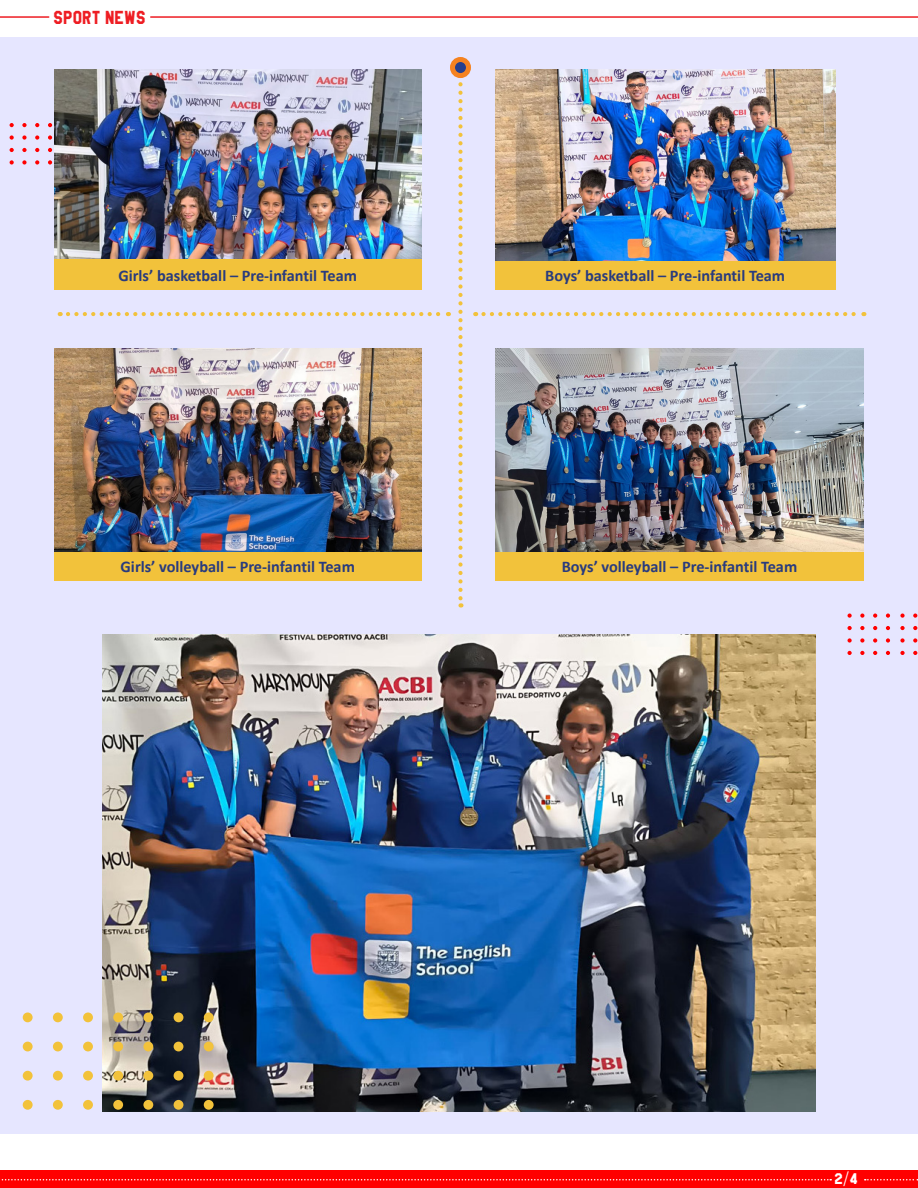
<style>
.page{position:relative;width:918px;height:1188px;background:#fff}
.page>*{position:absolute;margin:0;border:0;box-sizing:border-box;transform-origin:0 0}
.t1{font:16.5px "High School USA Sans";letter-spacing:.01em;color:#ee1d23}
.t2{font:700 16.35px "Calibri";color:#293b7e}
.t3{font:13.5px "High School USA Sans";color:#fff}
</style>
<div class="page">
<div style="left:0;top:38px;width:918px;height:1096px;background:#e6e6ff"></div>
<hr style="left:0;top:16px;width:49px;height:2px;background:#ee1d23">
<hr style="left:151px;top:16px;width:767px;height:2px;background:#ee1d23">
<div style="left:0;top:1170px;width:918px;height:18px;background:#f00"></div>
<svg style="left:1px;top:1179px;width:830px;height:1px"></svg>
<svg style="left:865px;top:1179px;width:53px;height:1px"></svg>
<svg style="left:48px;top:123px;width:4px;height:4px"></svg>
<svg style="left:48px;top:135px;width:4px;height:5px"></svg>
<svg style="left:48px;top:148px;width:4px;height:4px"></svg>
<svg style="left:48px;top:160px;width:4px;height:5px"></svg>
<svg style="left:35px;top:123px;width:4px;height:4px"></svg>
<svg style="left:35px;top:135px;width:4px;height:5px"></svg>
<svg style="left:35px;top:148px;width:4px;height:4px"></svg>
<svg style="left:35px;top:160px;width:4px;height:5px"></svg>
<svg style="left:22px;top:123px;width:5px;height:4px"></svg>
<svg style="left:22px;top:135px;width:5px;height:5px"></svg>
<svg style="left:22px;top:148px;width:5px;height:4px"></svg>
<svg style="left:22px;top:160px;width:5px;height:5px"></svg>
<svg style="left:10px;top:123px;width:4px;height:4px"></svg>
<svg style="left:10px;top:135px;width:4px;height:5px"></svg>
<svg style="left:10px;top:148px;width:4px;height:4px"></svg>
<svg style="left:10px;top:160px;width:4px;height:5px"></svg>
<svg style="left:913px;top:614px;width:4px;height:4px"></svg>
<svg style="left:913px;top:626px;width:4px;height:4px"></svg>
<svg style="left:913px;top:638px;width:4px;height:5px"></svg>
<svg style="left:913px;top:651px;width:4px;height:4px"></svg>
<svg style="left:900px;top:614px;width:5px;height:4px"></svg>
<svg style="left:900px;top:626px;width:5px;height:4px"></svg>
<svg style="left:900px;top:638px;width:5px;height:5px"></svg>
<svg style="left:900px;top:651px;width:5px;height:4px"></svg>
<svg style="left:886px;top:614px;width:4px;height:4px"></svg>
<svg style="left:886px;top:626px;width:4px;height:4px"></svg>
<svg style="left:886px;top:638px;width:4px;height:5px"></svg>
<svg style="left:886px;top:651px;width:4px;height:4px"></svg>
<svg style="left:873px;top:614px;width:4px;height:4px"></svg>
<svg style="left:873px;top:626px;width:4px;height:4px"></svg>
<svg style="left:873px;top:638px;width:4px;height:5px"></svg>
<svg style="left:873px;top:651px;width:4px;height:4px"></svg>
<svg style="left:860px;top:614px;width:4px;height:4px"></svg>
<svg style="left:860px;top:626px;width:4px;height:4px"></svg>
<svg style="left:860px;top:638px;width:4px;height:5px"></svg>
<svg style="left:860px;top:651px;width:4px;height:4px"></svg>
<svg style="left:848px;top:614px;width:4px;height:4px"></svg>
<svg style="left:848px;top:626px;width:4px;height:4px"></svg>
<svg style="left:848px;top:638px;width:4px;height:5px"></svg>
<svg style="left:848px;top:651px;width:4px;height:4px"></svg>
<img style="left:54px;top:69px;width:368px;height:191px">
<img style="left:54px;top:348px;width:368px;height:204px">
<img style="left:495px;top:69px;width:341px;height:192px">
<img style="left:495px;top:348px;width:369px;height:204px">
<div style="left:54px;top:260px;width:368px;height:30px;background:#f2c23b"></div>
<div style="left:54px;top:552px;width:368px;height:29px;background:#f2c23b"></div>
<div style="left:495px;top:261px;width:341px;height:29px;background:#f2c23b"></div>
<div style="left:495px;top:552px;width:369px;height:29px;background:#f2c23b"></div>
<img style="left:103px;top:634px;width:712px;height:478px">
<svg style="left:458px;top:78px;width:5px;height:530px"></svg>
<div style="left:452px;top:59px;width:16px;height:17px;background:#253f8e;border-radius:50%"></div>
<div style="left:450px;top:57px;width:21px;height:21px;border:5px solid #f58220;border-radius:50%"></div>
<svg style="left:483px;top:312px;width:381px;height:4px"></svg>
<svg style="left:68px;top:312px;width:381px;height:4px"></svg>
<div style="left:204px;top:1013px;width:10px;height:9px;background:#f2c23b;border-radius:50%"></div>
<div style="left:204px;top:1042px;width:10px;height:9px;background:#f2c23b;border-radius:50%"></div>
<div style="left:204px;top:1071px;width:10px;height:10px;background:#f2c23b;border-radius:50%"></div>
<div style="left:204px;top:1100px;width:10px;height:10px;background:#f2c23b;border-radius:50%"></div>
<div style="left:174px;top:1013px;width:9px;height:9px;background:#f2c23b;border-radius:50%"></div>
<div style="left:174px;top:1042px;width:9px;height:9px;background:#f2c23b;border-radius:50%"></div>
<div style="left:174px;top:1071px;width:9px;height:10px;background:#f2c23b;border-radius:50%"></div>
<div style="left:174px;top:1100px;width:9px;height:10px;background:#f2c23b;border-radius:50%"></div>
<div style="left:143px;top:1013px;width:10px;height:9px;background:#f2c23b;border-radius:50%"></div>
<div style="left:143px;top:1042px;width:10px;height:9px;background:#f2c23b;border-radius:50%"></div>
<div style="left:143px;top:1071px;width:10px;height:10px;background:#f2c23b;border-radius:50%"></div>
<div style="left:143px;top:1100px;width:10px;height:10px;background:#f2c23b;border-radius:50%"></div>
<div style="left:113px;top:1013px;width:10px;height:9px;background:#f2c23b;border-radius:50%"></div>
<div style="left:113px;top:1042px;width:10px;height:9px;background:#f2c23b;border-radius:50%"></div>
<div style="left:113px;top:1071px;width:10px;height:10px;background:#f2c23b;border-radius:50%"></div>
<div style="left:113px;top:1100px;width:10px;height:10px;background:#f2c23b;border-radius:50%"></div>
<div style="left:83px;top:1013px;width:10px;height:9px;background:#f2c23b;border-radius:50%"></div>
<div style="left:83px;top:1042px;width:10px;height:9px;background:#f2c23b;border-radius:50%"></div>
<div style="left:83px;top:1071px;width:10px;height:10px;background:#f2c23b;border-radius:50%"></div>
<div style="left:83px;top:1100px;width:10px;height:10px;background:#f2c23b;border-radius:50%"></div>
<div style="left:53px;top:1013px;width:10px;height:9px;background:#f2c23b;border-radius:50%"></div>
<div style="left:53px;top:1042px;width:10px;height:9px;background:#f2c23b;border-radius:50%"></div>
<div style="left:53px;top:1071px;width:10px;height:10px;background:#f2c23b;border-radius:50%"></div>
<div style="left:53px;top:1100px;width:10px;height:10px;background:#f2c23b;border-radius:50%"></div>
<div style="left:23px;top:1013px;width:10px;height:9px;background:#f2c23b;border-radius:50%"></div>
<div style="left:23px;top:1042px;width:10px;height:9px;background:#f2c23b;border-radius:50%"></div>
<div style="left:23px;top:1071px;width:10px;height:10px;background:#f2c23b;border-radius:50%"></div>
<div style="left:23px;top:1100px;width:10px;height:10px;background:#f2c23b;border-radius:50%"></div>
<p class="t1" style="left:53px;top:7px;width:94px">SPORT NEWS</p>
<p class="t2" style="left:118px;top:265px;width:240px">Girls’ basketball – Pre-infantil Team</p>
<p class="t2" style="left:121px;top:557px;width:236px">Girls’ volleyball – Pre-infantil Team</p>
<p class="t2" style="left:545px;top:266px;width:241px">Boys’ basketball – Pre-infantil Team</p>
<p class="t2" style="left:562px;top:557px;width:237px">Boys’ volleyball – Pre-infantil Team</p>
<p class="t3" style="left:834px;top:1171px;width:25px">2/4</p>
</div>
